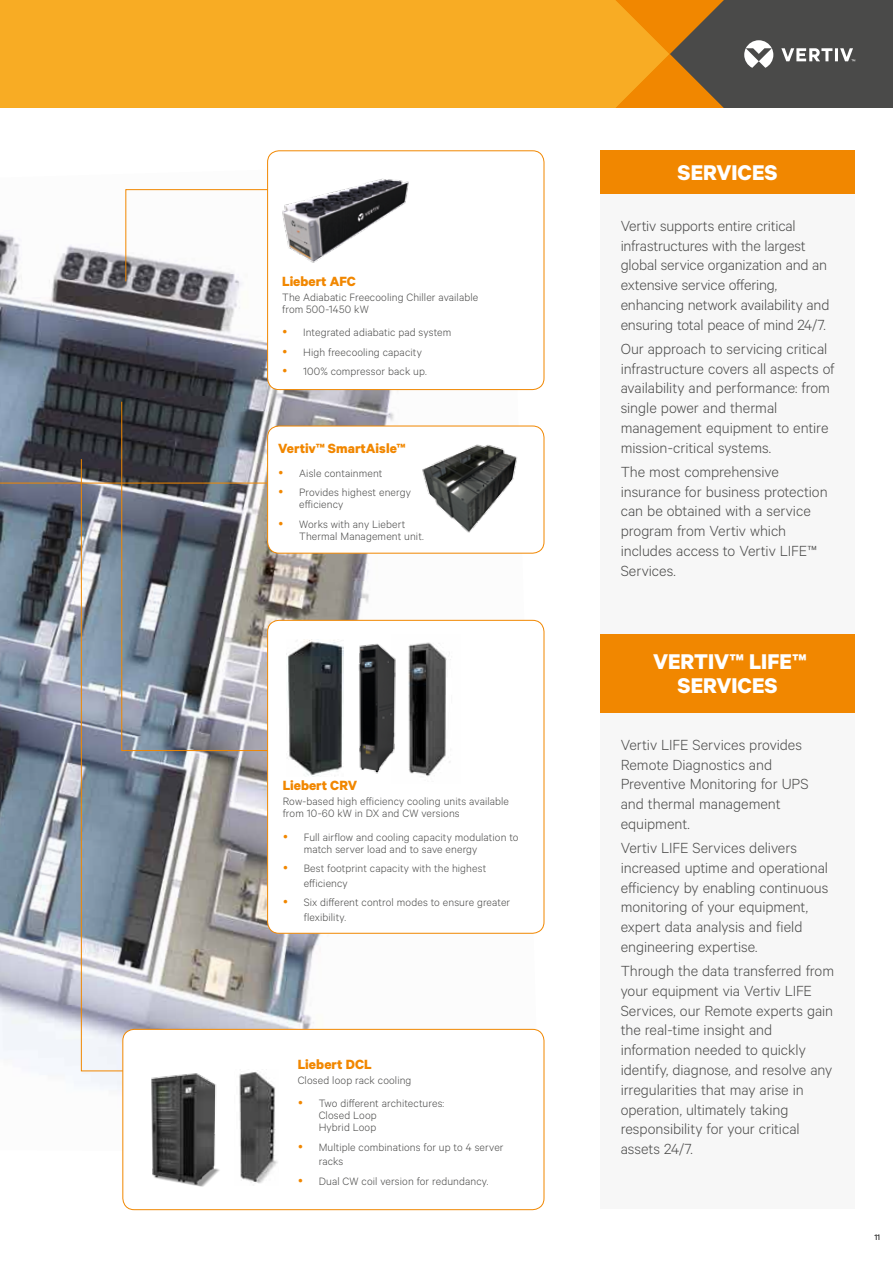
<style>
.page{position:relative;width:893px;height:1263px;background:#fff}
.page>*{position:absolute;margin:0;border:0;box-sizing:border-box;transform-origin:0 0}
.t1{font:700 24px/24px "Calibre";color:#fff}
.t2{font:300 16.5px/19.8px "Calibre";letter-spacing:-.005em;color:#4a4a49}
.t3{font:700 15px "Calibre";color:#f18700}
.t4{font:300 12px/12px "Calibre";letter-spacing:.01em;color:#4a4a49}
.t5{font:9px "Calibre";color:#000}
</style>
<div class="page">
<div style="left:0;top:0;width:616px;height:108px;background:#f8ac24"></div>
<svg style="left:616px;top:0;width:277px;height:108px;background:#80643c"></svg>
<img style="left:0;top:234px;width:540px;height:856px">
<hr style="left:0;top:483px;width:406px;height:1px;background:#f18700">
<svg style="left:121px;top:401px;width:160px;height:57px;background:#4e5157"></svg>
<svg style="left:81px;top:458px;width:200px;height:614px;background:#90949a"></svg>
<svg style="left:125px;top:189px;width:142px;height:93px"></svg>
<div style="left:268px;top:151px;width:276px;height:239px;background:#fff;border-radius:11px"></div>
<div style="left:267px;top:150px;width:277px;height:240px;border:1px solid #f18700;border-radius:11px"></div>
<img style="left:282px;top:178px;width:127px;height:85px">
<div style="left:268px;top:620px;width:276px;height:313px;background:#fff;border-radius:11px"></div>
<div style="left:267px;top:620px;width:277px;height:314px;border:1px solid #f18700;border-radius:11px"></div>
<div style="left:268px;top:426px;width:276px;height:127px;background:#fff;border-radius:11px"></div>
<div style="left:267px;top:426px;width:277px;height:127px;border:1px solid #f18700;border-radius:11px"></div>
<img style="left:422px;top:444px;width:95px;height:89px">
<div style="left:123px;top:1029px;width:421px;height:181px;background:#fff;border-radius:11px"></div>
<div style="left:122px;top:1029px;width:422px;height:181px;border:1px solid #f18700;border-radius:11px"></div>
<img style="left:151px;top:1073px;width:69px;height:114px">
<img style="left:239px;top:1072px;width:39px;height:111px">
<div style="left:600px;top:150px;width:255px;height:44px;background:#f18700"></div>
<div style="left:600px;top:633px;width:255px;height:81px;background:#f18700"></div>
<div style="left:600px;top:194px;width:255px;height:439px;background:#f7f7f7"></div>
<div style="left:600px;top:713px;width:255px;height:496px;background:#f7f7f7"></div>
<img style="left:422px;top:642px;width:29px;height:135px">
<img style="left:358px;top:643px;width:64px;height:131px">
<img style="left:286px;top:639px;width:57px;height:137px">
<p class="t3" style="left:282px;top:272px;width:75px">Liebert AFC</p>
<p class="t4" style="left:282px;top:290px;width:198px">The Adiabatic Freecooling Chiller available from 500-1450 kW</p>
<p class="t4" style="left:303px;top:322px;width:150px;line-height:19.5px">Integrated adiabatic pad system<br>High freecooling capacity<br>100% compressor back up.</p>
<p class="t3" style="left:278px;top:440px;width:129px">Vertiv™ SmartAisle™</p>
<p class="t4" style="left:299px;top:463px;width:113px;line-height:19.5px">Aisle containment<br>Provides highest energy</p>
<p class="t4" style="left:299px;top:494px;width:108px;line-height:19.5px">efficiency<br>Works with any Liebert</p>
<p class="t4" style="left:299px;top:530px;width:126px">Thermal Management unit.</p>
<p class="t3" style="left:283px;top:777px;width:76px">Liebert CRV</p>
<p class="t4" style="left:283px;top:795px;width:228px">Row-based high efficiency cooling units available from 10-60 kW in DX and CW versions</p>
<p class="t4" style="left:304px;top:831px;width:216px">Full airflow and cooling capacity modulation to match server load and to save energy</p>
<p class="t4" style="left:304px;top:861px;width:184px;line-height:14.4px">Best footprint capacity with the highest efficiency</p>
<p class="t4" style="left:304px;top:895px;width:208px;line-height:14.4px">Six different control modes to ensure greater flexibility.</p>
<p class="t3" style="left:298px;top:1055px;width:76px">Liebert DCL</p>
<p class="t4" style="left:319px;top:1068px;width:127px;line-height:23.4px;text-indent:-21px">Closed loop rack cooling<br>Two different architectures:</p>
<p class="t4" style="left:319px;top:1109px;width:60px">Closed Loop<br>Hybrid Loop</p>
<p class="t4" style="left:319px;top:1139px;width:186px;line-height:14.4px">Multiple combinations for up to 4 server racks</p>
<p class="t4" style="left:319px;top:1174px;width:171px">Dual CW coil version for redundancy.</p>
<h1 class="t1" style="left:678px;top:160px;width:102px">SERVICES</h1>
<p class="t2" style="left:621px;top:215px;width:210px">Vertiv supports entire critical infrastructures with the largest global service organization and an extensive service offering, enhancing network availability and ensuring total peace of mind 24/7.</p>
<p class="t2" style="left:621px;top:338px;width:215px">Our approach to servicing critical infrastructure covers all aspects of availability and performance: from single power and thermal management equipment to entire mission-critical systems.</p>
<p class="t2" style="left:621px;top:461px;width:208px">The most comprehensive insurance for business protection can be obtained with a service program from Vertiv which includes access to Vertiv LIFE™<br>Services.</p>
<h1 class="t1" style="left:653px;top:649px;width:28px">VERTI</h1>
<h1 class="t1" style="left:678px;top:649px;width:131px;text-indent:37px">V™ LIFE™ services</h1>
<p class="t2" style="left:621px;top:734px;width:189px">Vertiv LIFE Services provides<br>Remote Diagnostics and<br>Preventive Monitoring for UPS and thermal management equipment.</p>
<p class="t2" style="left:621px;top:837px;width:209px">Vertiv LIFE Services delivers increased uptime and operational efficiency by enabling continuous monitoring of your equipment, expert data analysis and field engineering expertise.</p>
<p class="t2" style="left:621px;top:960px;width:215px">Through the data transferred from your equipment via Vertiv LIFE<br>Services, our Remote experts gain the real-time insight and information needed to quickly identify, diagnose, and resolve any irregularities that may arise in operation, ultimately taking responsibility for your critical assets 24/7.</p>
<p class="t5" style="left:874px;top:1232px;width:7px">11</p>
</div>
